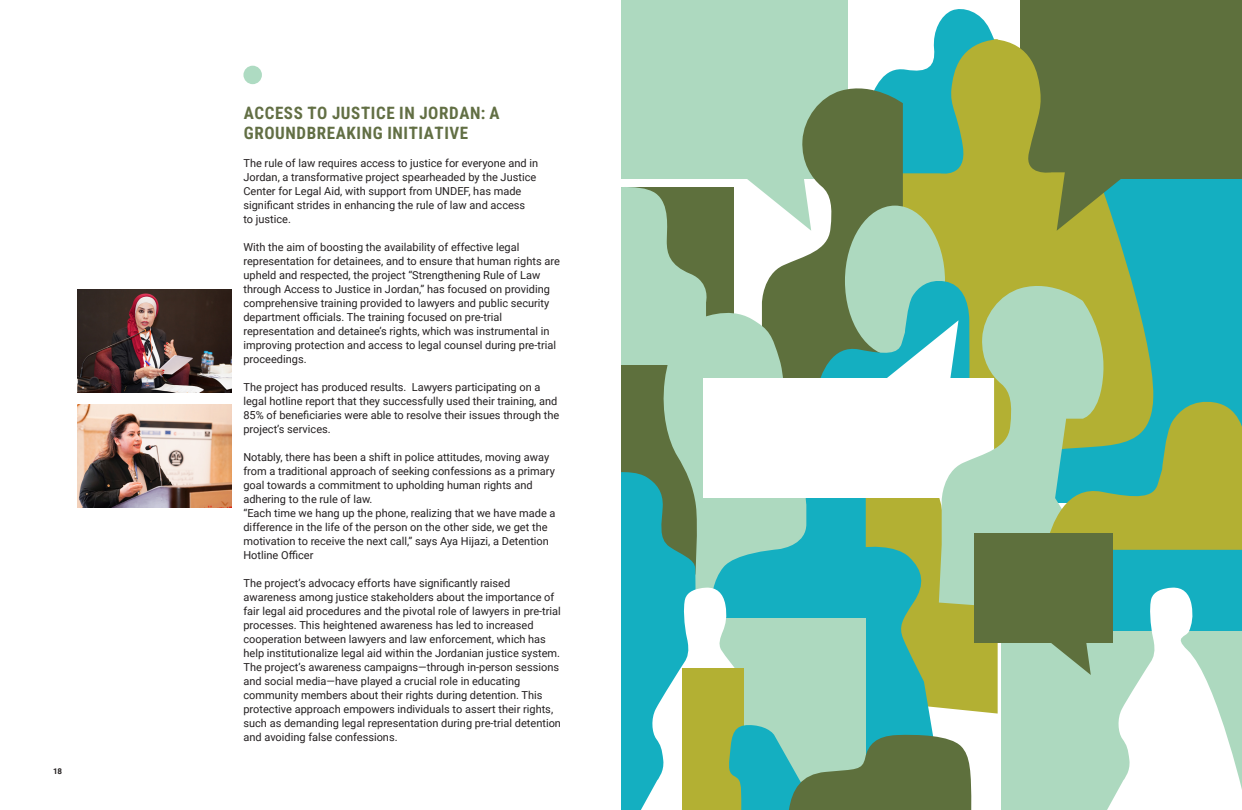
<style>
.page{position:relative;width:1242px;height:810px;background:#fff}
.page>*{position:absolute;margin:0;border:0;box-sizing:border-box;transform-origin:0 0}
.Subtitle_2{font:17px/20.4px "Roboto Condensed";letter-spacing:.035em;color:#626f44}
.Body_text{font:11px/14px "Roboto";color:#231f20}
.t1{font:700 8px "Roboto";color:#231f20}
</style>
<div class="page">
<div style="left:243px;top:66px;width:19px;height:18px;background:#aedbc2;border-radius:50%"></div>
<img style="left:77px;top:290px;width:154px;height:103px">
<img style="left:77px;top:405px;width:154px;height:103px">
<div style="left:1043px;top:160px;width:199px;height:343px;background:#14afc1"></div>
<div style="left:1001px;top:549px;width:241px;height:83px;background:#14afc1"></div>
<div style="left:1001px;top:632px;width:241px;height:178px;background:#add9bf"></div>
<svg style="left:934px;top:9px;width:60px;height:30px"></svg>
<svg style="left:880px;top:39px;width:114px;height:240px;fill:#b3b033"></svg>
<div style="left:621px;top:0;width:227px;height:178px;background:#add9bf"></div>
<div style="left:1020px;top:0;width:222px;height:178px;background:#5e703d"></div>
<div style="left:621px;top:187px;width:113px;height:196px;background:#5e703d"></div>
<svg style="left:621px;top:187px;width:86px;height:178px"></svg>
<svg style="left:761px;top:81px;width:157px;height:224px;fill:#5e703d"></svg>
<div style="left:845px;top:206px;width:100px;height:150px;background:#add9bf;border-radius:50%"></div>
<div style="left:621px;top:365px;width:104px;height:230px;background:#5e703d"></div>
<svg style="left:661px;top:305px;width:155px;height:143px;fill:#add9bf"></svg>
<div style="left:971px;top:611px;width:27px;height:103px;background:#b3b033"></div>
<div style="left:703px;top:378px;width:295px;height:120px;background:#fff"></div>
<svg style="left:621px;top:448px;width:350px;height:362px"></svg>
<svg style="left:994px;top:39px;width:161px;height:360px"></svg>
<svg style="left:939px;top:279px;width:167px;height:332px;fill:#add9bf"></svg>
<svg style="left:1045px;top:399px;width:197px;height:151px"></svg>
<svg style="left:735px;top:169px;width:76px;height:62px"></svg>
<svg style="left:1057px;top:169px;width:76px;height:62px"></svg>
<svg style="left:816px;top:279px;width:154px;height:115px"></svg>
<svg style="left:1107px;top:587px;width:135px;height:223px"></svg>
<div style="left:974px;top:534px;width:139px;height:109px;background:#5e703d"></div>
<svg style="left:1051px;top:643px;width:40px;height:32px"></svg>
<p class="t1" style="left:53px;top:766px;width:11px">18</p>
<p class="Subtitle_2" style="left:244px;top:102px;width:258px">ACCESS TO JUSTICE IN JORDAN: A<br>GROUNDBREAKING INITIATIVE</p>
<p class="Body_text" style="left:243px;top:156px;width:296px">The rule of law requires access to justice for everyone and in Jordan, a transformative project spearheaded by the Justice Center for Legal Aid, with support from UNDEF, has made significant strides in enhancing the rule of law and access<br>to justice.</p>
<p class="Body_text" style="left:243px;top:240px;width:318px">With the aim of boosting the availability of effective legal representation for detainees, and to ensure that human rights are upheld and respected, the project “Strengthening Rule of Law through Access to Justice in Jordan,” has focused on providing comprehensive training provided to lawyers and public security department officials. The training focused on pre-trial representation and detainee’s rights, which was instrumental in improving protection and access to legal counsel during pre-trial proceedings.</p>
<p class="Body_text" style="left:243px;top:380px;width:317px">The project has produced results. Lawyers participating on a legal hotline report that they successfully used their training, and 85% of beneficiaries were able to resolve their issues through the project’s services.</p>
<p class="Body_text" style="left:243px;top:450px;width:313px">Notably, there has been a shift in police attitudes, moving away from a traditional approach of seeking confessions as a primary goal towards a commitment to upholding human rights and adhering to the rule of law.</p>
<p class="Body_text" style="left:243px;top:506px;width:314px">“Each time we hang up the phone, realizing that we have made a difference in the life of the person on the other side, we get the motivation to receive the next call,” says Aya Hijazi, a Detention Hotline Officer</p>
<p class="Body_text" style="left:243px;top:576px;width:319px">The project’s advocacy efforts have significantly raised awareness among justice stakeholders about the importance of fair legal aid procedures and the pivotal role of lawyers in pre-trial processes. This heightened awareness has led to increased cooperation between lawyers and law enforcement, which has help institutionalize legal aid within the Jordanian justice system.</p>
<p class="Body_text" style="left:243px;top:660px;width:319px">The project’s awareness campaigns—through in-person sessions and social media—have played a crucial role in educating community members about their rights during detention. This protective approach empowers individuals to assert their rights, such as demanding legal representation during pre-trial detention and avoiding false confessions.</p>
</div>
